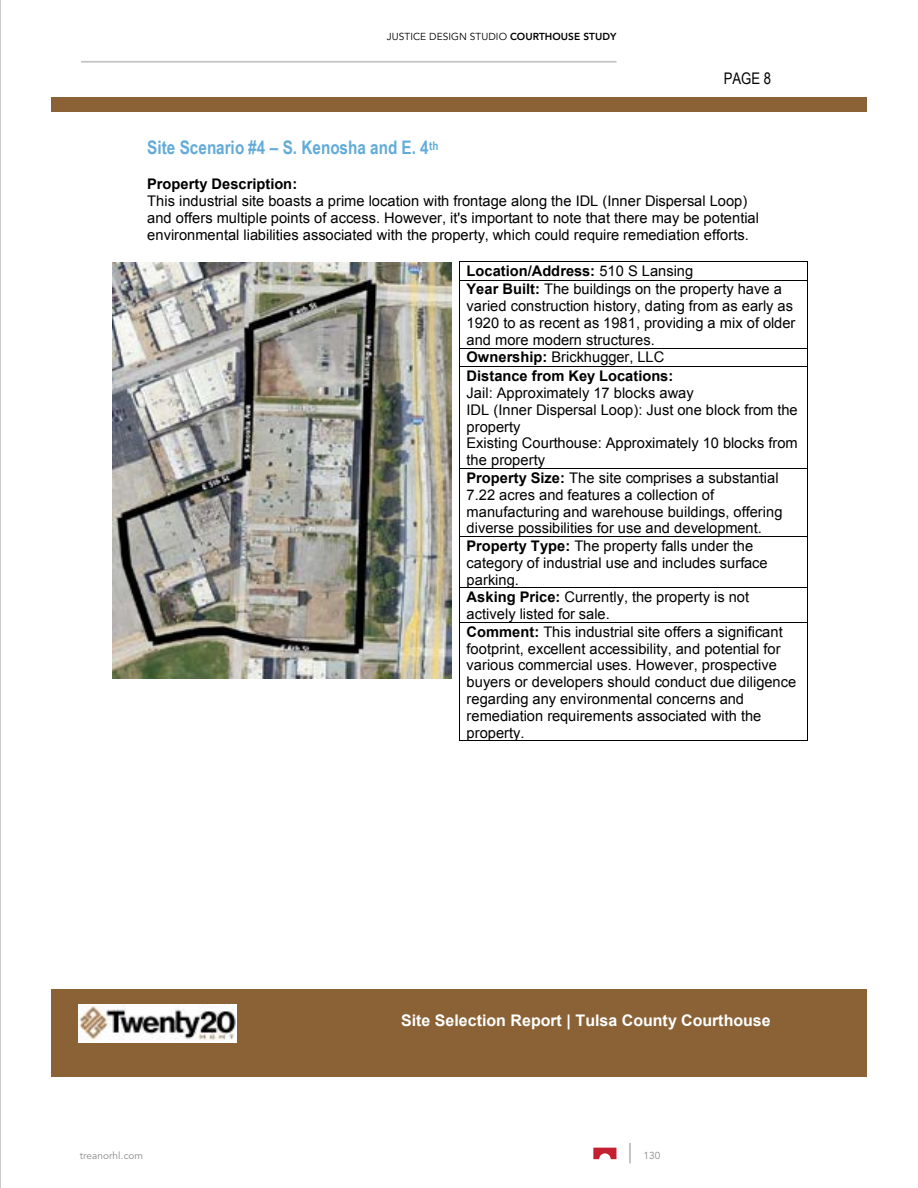
<style>
.page{position:relative;width:918px;height:1188px;background:#fff}
.page>*{position:absolute;margin:0;border:0;box-sizing:border-box;transform-origin:0 0}
.t1{font:700 18.6px "Arial Narrow";color:#62abd9}
.t2{font:700 16.05px "Arial";color:#fff}
.t3{font:16.05px "Arial Narrow";color:#000}
.t4{font:14.7px/17px "Arial";letter-spacing:.005em;color:#000}
.t5{font:700 14.7px "Arial";color:#000}
.t6{font:10.05px "Avenir LT Std";letter-spacing:.005em;color:#000}
.t7{font:10.05px "Avenir LT Std";letter-spacing:.005em;color:#8a8a8d}
.s1{font-weight:800}
.s2{font-weight:700}
</style>
<div class="page">
<hr style="left:81px;top:61px;width:535px;height:2px;background:#c5c7c8">
<svg style="left:630px;top:1143px;width:1px;height:20px"></svg>
<svg style="left:593px;top:1148px;width:23px;height:11px"></svg>
<hr style="left:0;top:0;width:1px;height:1188px;background:#c5c7c8">
<div style="left:51px;top:989px;width:816px;height:88px;background:#8b6236"></div>
<div style="left:51px;top:97px;width:816px;height:15px;background:#8b6236"></div>
<img style="left:78px;top:1004px;width:158px;height:39px">
<hr style="left:460px;top:261px;width:347px;height:1px;background:#000">
<svg style="left:459px;top:261px;width:1px;height:19px"></svg>
<hr style="left:460px;top:280px;width:347px;height:1px;background:#000">
<svg style="left:807px;top:261px;width:1px;height:19px"></svg>
<hr style="left:459px;top:280px;width:1px;height:68px;background:#000">
<hr style="left:807px;top:280px;width:1px;height:68px;background:#000">
<hr style="left:460px;top:348px;width:347px;height:1px;background:#000">
<svg style="left:459px;top:348px;width:1px;height:19px"></svg>
<hr style="left:460px;top:366px;width:347px;height:1px;background:#000">
<svg style="left:807px;top:348px;width:1px;height:19px"></svg>
<hr style="left:459px;top:367px;width:1px;height:101px;background:#000">
<hr style="left:807px;top:367px;width:1px;height:101px;background:#000">
<hr style="left:460px;top:468px;width:347px;height:1px;background:#000">
<hr style="left:459px;top:469px;width:1px;height:67px;background:#000">
<hr style="left:807px;top:469px;width:1px;height:67px;background:#000">
<hr style="left:460px;top:536px;width:347px;height:1px;background:#000">
<hr style="left:459px;top:537px;width:1px;height:51px;background:#000">
<hr style="left:807px;top:537px;width:1px;height:51px;background:#000">
<hr style="left:460px;top:588px;width:347px;height:1px;background:#000">
<hr style="left:459px;top:588px;width:1px;height:34px;background:#000">
<hr style="left:807px;top:588px;width:1px;height:34px;background:#000">
<hr style="left:460px;top:622px;width:347px;height:1px;background:#000">
<hr style="left:459px;top:623px;width:1px;height:118px;background:#000">
<hr style="left:460px;top:741px;width:347px;height:1px;background:#000">
<hr style="left:807px;top:623px;width:1px;height:118px;background:#000">
<img style="left:113px;top:263px;width:338px;height:415px">
<p class="t6" style="left:387px;top:31px;width:231px">JUSTICE DESIGN STUDIO <span class="s1">COURTHOUSE STUDY</span></p>
<p class="t3" style="left:724px;top:67px;width:49px">PAGE 8</p>
<p class="t1" style="left:147px;top:134px;width:293px">Site Scenario #4 – S. Kenosha and E. 4<sup>th</sup></p>
<p class="t5" style="left:147px;top:174px;width:152px">Property Description:</p>
<p class="t4" style="left:147px;top:192px;width:613px">This industrial site boasts a prime location with frontage along the IDL (Inner Dispersal Loop) and offers multiple points of access. However, it's important to note that there may be potential environmental liabilities associated with the property, which could require remediation efforts.</p>
<p class="t4" style="left:467px;top:261px;width:317px;line-height:18.8px"><span class="s2">Location/Address:</span> 510 S Lansing<br><span class="s2">Year Built:</span> The buildings on the property have a</p>
<p class="t4" style="left:467px;top:297px;width:330px;line-height:17.5px">varied construction history, dating from as early as 1920 to as recent as 1981, providing a mix of older and more modern structures.<br><span class="s2">Ownership:</span> Brickhugger, LLC<br><span class="s2">Distance from Key Locations:</span></p>
<p class="t4" style="left:467px;top:385px;width:333px">Jail: Approximately 17 blocks away<br>IDL (Inner Dispersal Loop): Just one block from the property<br>Existing Courthouse: Approximately 10 blocks from the property<br><span class="s2">Property Size:</span> The site comprises a substantial 7.22 acres and features a collection of manufacturing and warehouse buildings, offering diverse possibilities for use and development.<br><span class="s2">Property Type:</span> The property falls under the category of industrial use and includes surface parking.<br><span class="s2">Asking Price:</span> Currently, the property is not actively listed for sale.<br><span class="s2">Comment:</span> This industrial site offers a significant footprint, excellent accessibility, and potential for various commercial uses. However, prospective buyers or developers should conduct due diligence regarding any environmental concerns and remediation requirements associated with the property.</p>
<p class="t2" style="left:401px;top:1010px;width:371px">Site Selection Report | Tulsa County Courthouse</p>
<p class="t7" style="left:80px;top:1150px;width:65px">treanorhl.com</p>
<p class="t7" style="left:643px;top:1150px;width:18px">130</p>
</div>
